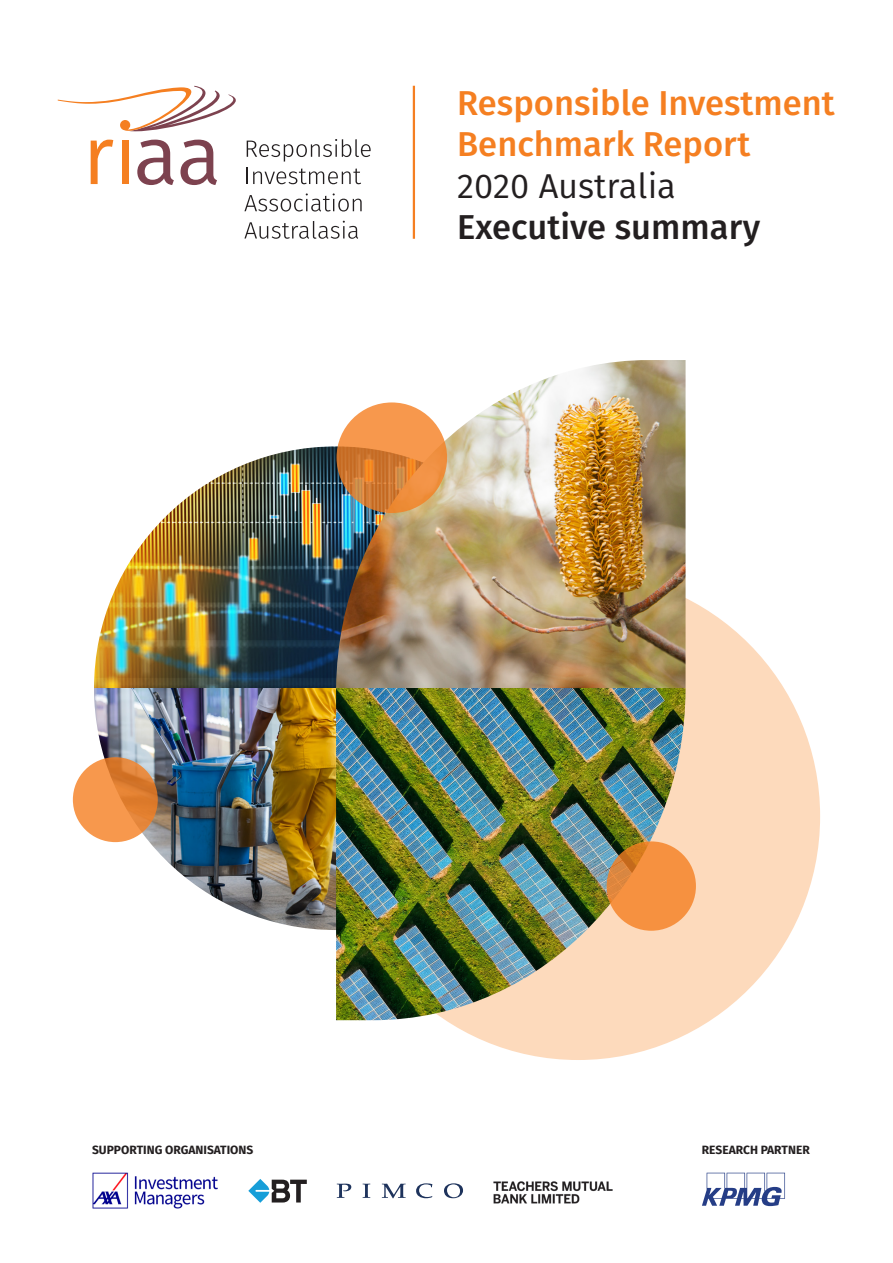
<style>
.page{position:relative;width:893px;height:1263px;background:#fff}
.page>*{position:absolute;margin:0;border:0;box-sizing:border-box;transform-origin:0 0}
.t1{font:500 34.5px/41.2px "Fira Sans";color:#f57f21}
.t2{font:500 34.5px "Fira Sans";color:#231f20}
.Body{font:700 12px "Fira Sans";color:#231f20}
.s1{font-weight:400;color:#231f20}
</style>
<div class="page">
<svg style="left:247px;top:139px;width:124px;height:23px"></svg>
<svg style="left:247px;top:168px;width:114px;height:16px"></svg>
<svg style="left:244px;top:193px;width:118px;height:19px"></svg>
<svg style="left:244px;top:221px;width:114px;height:18px"></svg>
<svg style="left:91px;top:140px;width:22px;height:44px"></svg>
<div style="left:122px;top:141px;width:7px;height:43px;background:#f57f21"></div>
<svg style="left:137px;top:140px;width:37px;height:45px"></svg>
<svg style="left:180px;top:140px;width:37px;height:45px"></svg>
<svg style="left:58px;top:86px;width:178px;height:45px"></svg>
<hr style="left:413px;top:86px;width:2px;height:153px;background:#f57f21">
<svg style="left:248px;top:1179px;width:59px;height:24px"></svg>
<img style="left:92px;top:1173px;width:126px;height:36px">
<svg style="left:337px;top:1183px;width:14px;height:15px"></svg>
<svg style="left:363px;top:1183px;width:7px;height:15px"></svg>
<svg style="left:382px;top:1183px;width:24px;height:15px"></svg>
<svg style="left:416px;top:1183px;width:16px;height:15px"></svg>
<svg style="left:444px;top:1183px;width:19px;height:15px"></svg>
<img style="left:493px;top:1181px;width:120px;height:23px">
<svg style="left:702px;top:1173px;width:83px;height:33px"></svg>
<img style="left:94px;top:446px;width:242px;height:242px">
<div style="left:336px;top:573px;width:484px;height:487px;background:#fddabc;border-radius:50%"></div>
<img style="left:94px;top:688px;width:242px;height:242px">
<img style="left:336px;top:360px;width:350px;height:660px">
<svg style="left:73px;top:757px;width:85px;height:85px;background:#eb8d42"></svg>
<svg style="left:607px;top:841px;width:89px;height:90px;background:#f08e3e"></svg>
<svg style="left:337px;top:402px;width:110px;height:111px;background:#e68b40"></svg>
<p class="t1" style="left:457px;top:81px;width:379px">Responsible Investment<br>Benchmark Report<br><span class="s1">2020 Australia</span></p>
<p class="t2" style="left:457px;top:199px;width:305px">Executive summary</p>
<p class="Body" style="left:92px;top:1140px;width:163px">SUPPORTING ORGANISATIONS</p>
<p class="Body" style="left:702px;top:1140px;width:109px">RESEARCH PARTNER</p>
</div>
